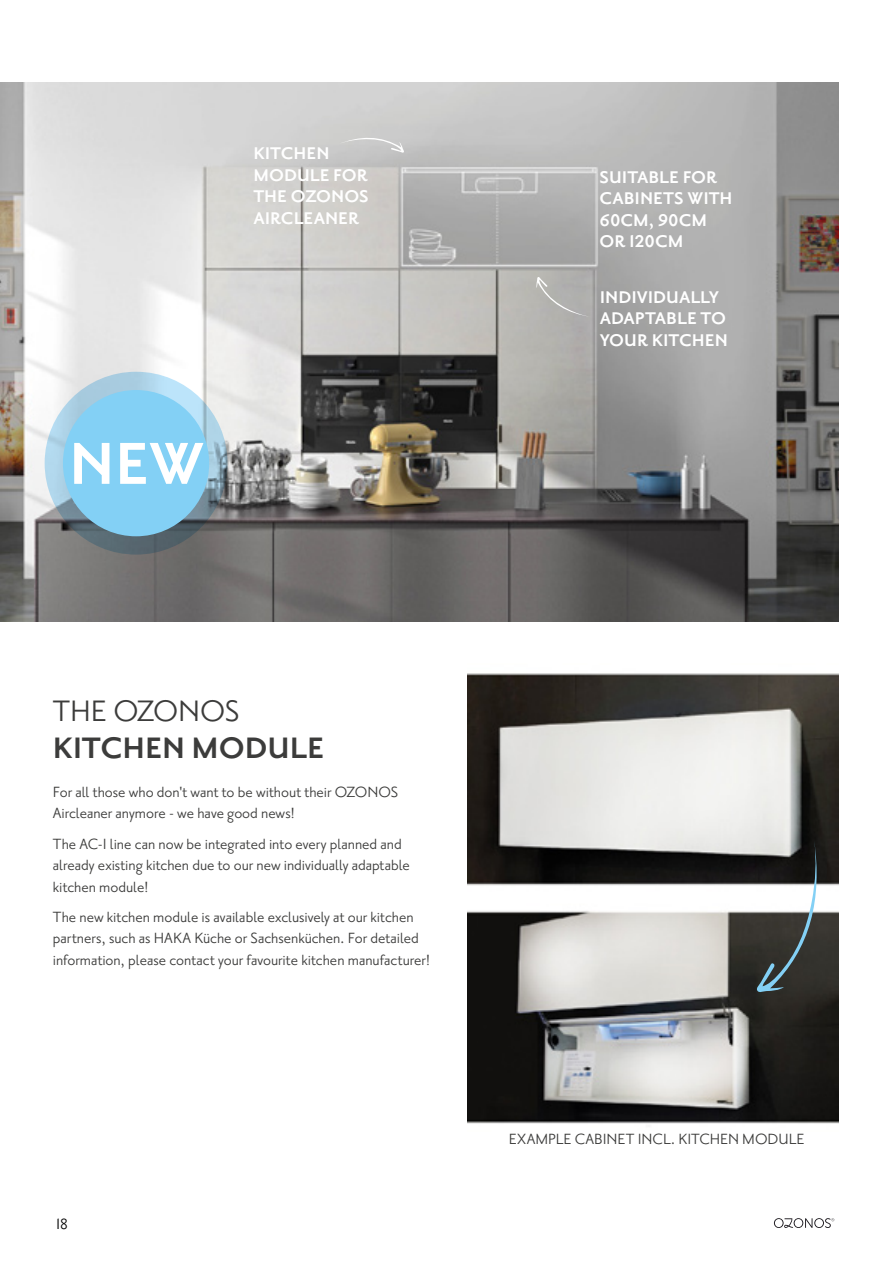
<style>
.page{position:relative;width:893px;height:1263px;background:#fff}
.page>*{position:absolute;margin:0;border:0;box-sizing:border-box;transform-origin:0 0}
.t1{font:700 72px "Priori Sans OT";color:#fff}
.t2{font:700 36px/37.5px "Priori Sans OT";color:#3c3c3b}
.t3{font:700 20.55px/21.5px "Priori Sans OT";color:#fff}
.t4{font:18px/21.6px "Priori Sans OT";color:#3c3c3b}
.t5{font:18px "Priori Sans OT";color:#000}
.s1{font-weight:400}
</style>
<div class="page">
<svg style="left:774px;top:1218px;width:60px;height:10px"></svg>
<img style="left:468px;top:673px;width:371px;height:451px">
<svg style="left:756px;top:841px;width:66px;height:152px"></svg>
<img style="left:0;top:83px;width:839px;height:538px">
<svg style="left:536px;top:277px;width:55px;height:40px;background:#b4b4b1"></svg>
<svg style="left:338px;top:135px;width:67px;height:18px"></svg>
<svg style="left:45px;top:372px;width:182px;height:183px;background:#8daaba"></svg>
<div style="left:63px;top:390px;width:146px;height:146px;background:#83d0f5;border-radius:50%"></div>
<p class="t3" style="left:253px;top:144px;width:117px">KITCHEN<br>MODULE FOR<br>THE OZONOS<br>AIRCLEANER</p>
<p class="t1" style="left:69px;top:431px;width:137px">NEW</p>
<p class="t3" style="left:600px;top:167px;width:134px">SUITABLE FOR<br>CABINETS WITH<br>60CM, 90CM<br>OR 120CM</p>
<p class="t3" style="left:600px;top:287px;width:130px">INDIVIDUALLY<br>ADAPTABLE TO<br>YOUR KITCHEN</p>
<p class="t2" style="left:53px;top:694px;width:273px"><span class="s1">THE OZONOS<br></span>KITCHEN MODULE</p>
<p class="t4" style="left:53px;top:782px;width:347px">For all those who don't want to be without their OZONOS<br>Aircleaner anymore - we have good news!</p>
<p class="t4" style="left:53px;top:833px;width:358px">The AC-I line can now be integrated into every planned and already existing kitchen due to our new individually adaptable kitchen module!</p>
<p class="t4" style="left:53px;top:907px;width:379px">The new kitchen module is available exclusively at our kitchen partners, such as HAKA Küche or Sachsenküchen. For detailed information, please contact your favourite kitchen manufacturer!</p>
<p class="t5" style="left:56px;top:1215px;width:13px">18</p>
<p class="t4" style="left:509px;top:1128px;width:297px">EXAMPLE CABINET INCL. KITCHEN MODULE</p>
</div>
